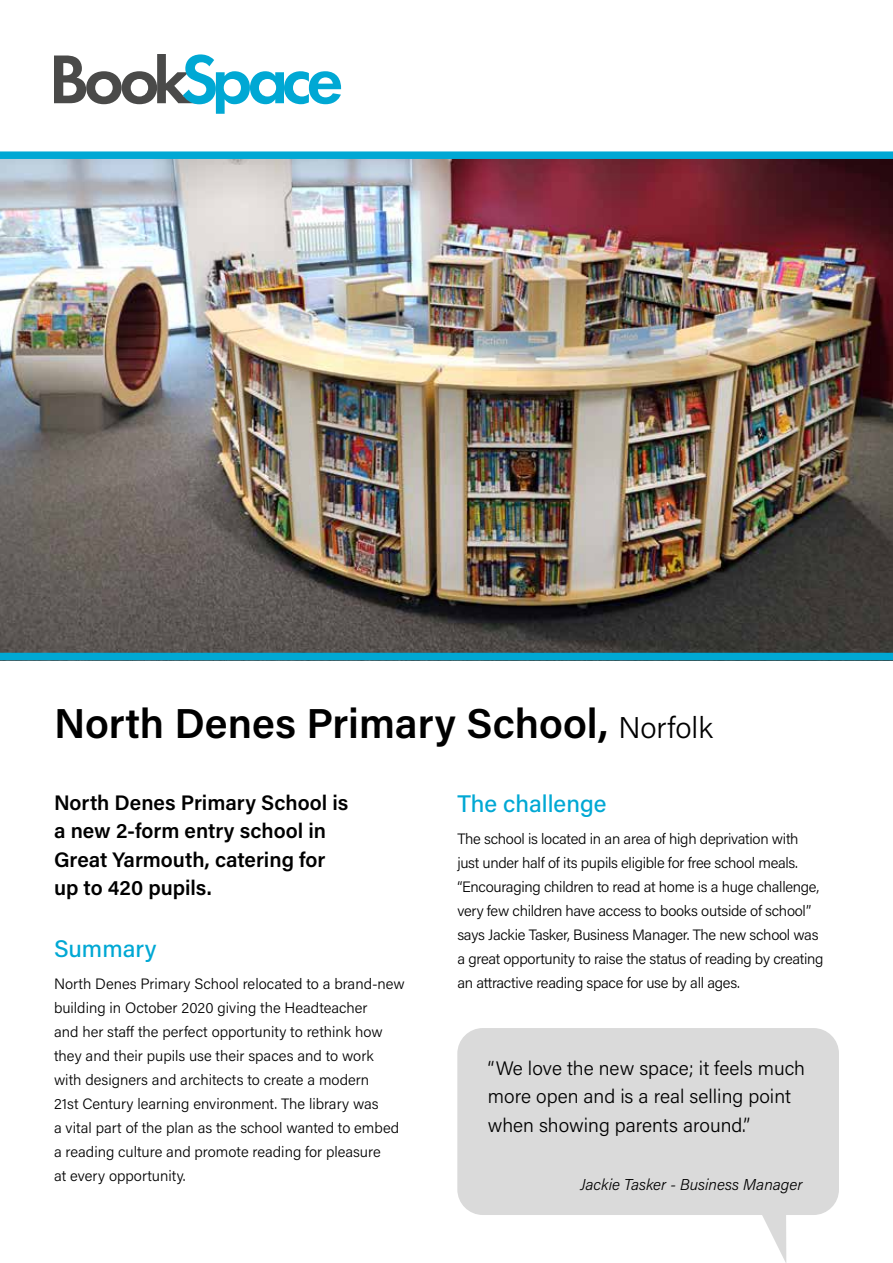
<style>
.page{position:relative;width:893px;height:1263px;background:#fff}
.page>*{position:absolute;margin:0;border:0;box-sizing:border-box;transform-origin:0 0}
.t1{font:600 41.85px "Acumin Pro";color:#000}
.t2{font:500 24px "Acumin Pro";color:#00a8d4}
.t3{font:600 21px/28.5px "Acumin Pro";color:#000}
.t4{font:300 19.5px/28.5px "Acumin Pro";color:#000}
.t5{font:italic 300 15.75px "Acumin Pro";color:#000}
.t6{font:300 15px/24px "Acumin Pro";letter-spacing:-.01em;color:#000}
.s1{font-weight:300;font-size:30px}
</style>
<div class="page">
<svg style="left:54px;top:54px;width:287px;height:60px"></svg>
<img style="left:0;top:159px;width:893px;height:494px">
<div style="left:0;top:151px;width:893px;height:8px;background:#00a8d4"></div>
<div style="left:0;top:653px;width:893px;height:7px;background:#00a8d4"></div>
<div style="left:457px;top:1028px;width:382px;height:187px;background:#dadada;border-radius:26px"></div>
<svg style="left:762px;top:1215px;width:24px;height:48px"></svg>
<h1 class="t1" style="left:54px;top:694px;width:660px">North Denes Primary School, <span class="s1">Norfolk</span></h1>
<h3 class="t3" style="left:54px;top:787px;width:296px">North Denes Primary School is a new 2-form entry school in<br>Great Yarmouth, catering for up to 420 pupils.</h3>
<h2 class="t2" style="left:54px;top:932px;width:104px">Summary</h2>
<p class="t6" style="left:54px;top:972px;width:352px">North Denes Primary School relocated to a brand-new building in October 2020 giving the Headteacher<br>and her staff the perfect opportunity to rethink how they and their pupils use their spaces and to work with designers and architects to create a modern<br>21st Century learning environment. The library was<br>a vital part of the plan as the school wanted to embed a reading culture and promote reading for pleasure<br>at every opportunity.</p>
<h2 class="t2" style="left:457px;top:787px;width:151px">The challenge</h2>
<p class="t6" style="left:457px;top:826px;width:368px">The school is located in an area of high deprivation with just under half of its pupils eligible for free school meals. “Encouraging children to read at home is a huge challenge, very few children have access to books outside of school” says Jackie Tasker, Business Manager. The new school was a great opportunity to raise the status of reading by creating an attractive reading space for use by all ages.</p>
<h3 class="t4" style="left:488px;top:1053px;width:319px">“We love the new space; it feels much more open and is a real selling point when showing parents around.”</h3>
<p class="t5" style="left:580px;top:1173px;width:224px">Jackie Tasker - Business Manager</p>
</div>
